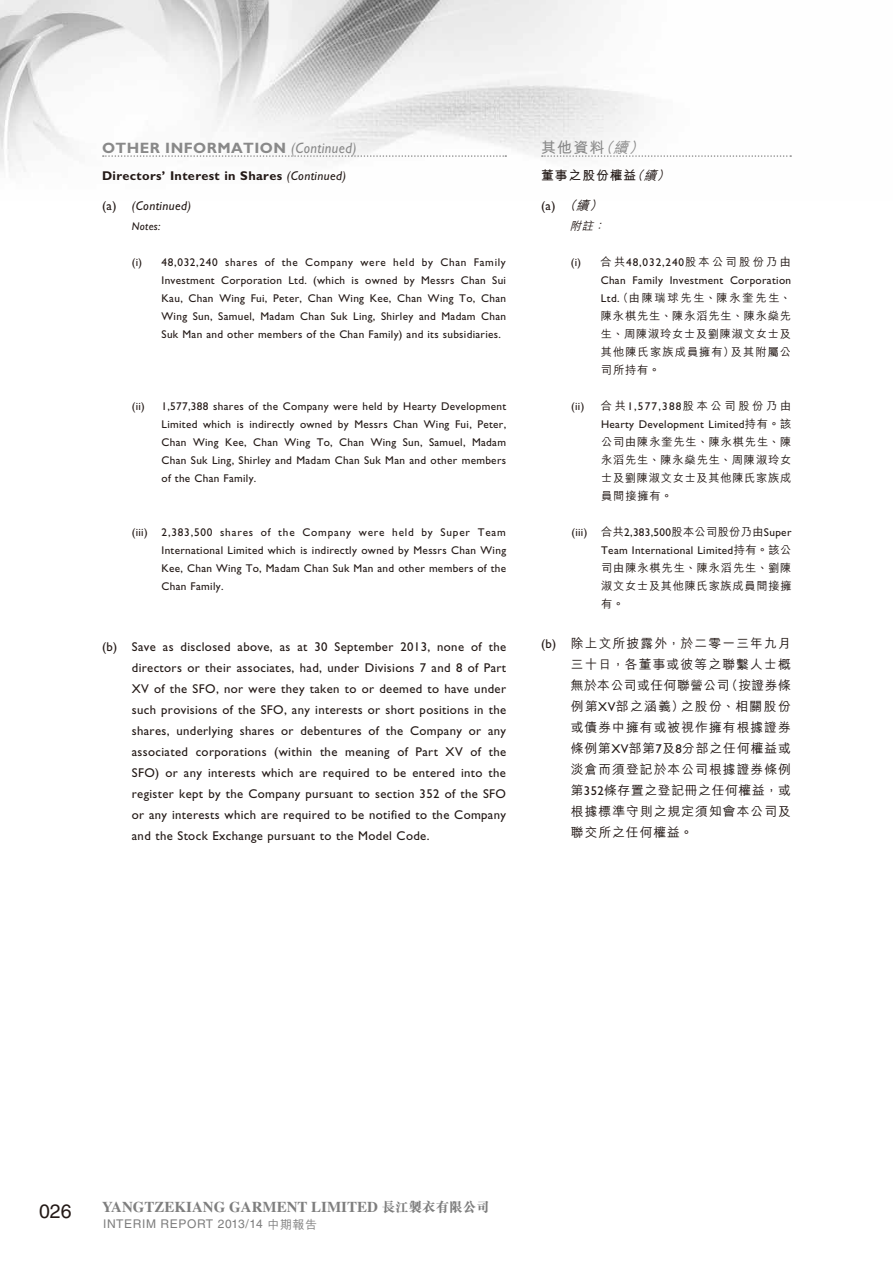
<style>
.page{position:relative;width:893px;height:1263px;background:#fff}
.page>*{position:absolute;margin:0;border:0;box-sizing:border-box;transform-origin:0 0}
.t1{font:19.5px "Helvetica LT Std";color:#231916}
.t2{font:700 15px "Times LT Std";color:#7e7e7e}
.t3{font:700 15px "Gill Sans Std";letter-spacing:.03em;color:#898989}
.t4{font:700 15px "M Hei HK";color:#898989}
.t5{font:12.75px/21px "Gill Sans Std";letter-spacing:.03em;color:#231916;text-align:justify}
.t6{font:500 12.75px/21px "M Hei HK";letter-spacing:.085em;color:#231916;text-align:justify}
.t7{font:700 12.75px "Gill Sans Std";letter-spacing:.03em;color:#231916}
.t8{font:italic 12.75px "Gill Sans Std";letter-spacing:.03em;color:#231916}
.t9{font:700 12.75px "M Hei HK";letter-spacing:.08em;color:#231916}
.t10{font:12px "Helvetica LT Std";letter-spacing:.05em;color:#7e7e7e}
.t11{font:11.25px/18px "Gill Sans Std";letter-spacing:.03em;color:#231916;text-align:justify}
.t12{font:500 11.25px/18px "M Hei HK";letter-spacing:.075em;color:#231916;text-align:justify}
.t13{font:italic 11.25px "Gill Sans Std";letter-spacing:.03em;color:#231916}
.t14{font:italic 500 11.25px "M Hei HK";color:#231916}
.s1{font-weight:400;font-style:italic}
.s2{font-style:normal}
.s3{font-weight:500;font-style:italic}
.s4{font-family:"M Hei HK";font-weight:500;font-style:italic}
.s5{font-family:"M Hei HK";font-weight:500}
.s6{font-family:"Gill Sans Std";font-weight:400}
.s7{font-family:"M Sung HK";font-weight:800;font-size:13.5px}
</style>
<div class="page">
<img style="left:0;top:0;width:792px;height:172px">
<svg style="left:103px;top:155px;width:403px;height:2px"></svg>
<svg style="left:542px;top:155px;width:249px;height:2px"></svg>
<h2 class="t3" style="left:102px;top:139px;width:256px">OTHER INFORMATION <span class="s1">(Continued)</span></h2>
<p class="t7" style="left:102px;top:169px;width:245px">Directors’ Interest in Shares <span class="s1">(Continued)</span></p>
<p class="t8" style="left:102px;top:198px;width:91px"><span class="s2">(a)</span> (Continued)</p>
<p class="t13" style="left:132px;top:219px;width:30px">Notes:</p>
<p class="t11" style="left:162px;top:253px;width:346px;text-indent:-30px">(i) 48,032,240 shares of the Company were held by Chan Family Investment Corporation Ltd. (which is owned by Messrs Chan Sui Kau, Chan Wing Fui, Peter, Chan Wing Kee, Chan Wing To, Chan Wing Sun, Samuel, Madam Chan Suk Ling, Shirley and Madam Chan Suk Man and other members of the Chan Family) and its subsidiaries.</p>
<p class="t11" style="left:162px;top:397px;width:346px;text-indent:-30px">(ii) 1,577,388 shares of the Company were held by Hearty Development Limited which is indirectly owned by Messrs Chan Wing Fui, Peter, Chan Wing Kee, Chan Wing To, Chan Wing Sun, Samuel, Madam Chan Suk Ling, Shirley and Madam Chan Suk Man and other members of the Chan Family.</p>
<p class="t11" style="left:162px;top:523px;width:346px;text-indent:-30px">(iii) 2,383,500 shares of the Company were held by Super Team International Limited which is indirectly owned by Messrs Chan Wing Kee, Chan Wing To, Madam Chan Suk Man and other members of the Chan Family.</p>
<p class="t5" style="left:132px;top:636px;width:376px;text-indent:-30px">(b) Save as disclosed above, as at 30 September 2013, none of the directors or their associates, had, under Divisions 7 and 8 of Part XV of the SFO, nor were they taken to or deemed to have under such provisions of the SFO, any interests or short positions in the shares, underlying shares or debentures of the Company or any associated corporations (within the meaning of Part XV of the SFO) or any interests which are required to be entered into the register kept by the Company pursuant to section 352 of the SFO or any interests which are required to be notified to the Company and the Stock Exchange pursuant to the Model Code.</p>
<h2 class="t4" style="left:541px;top:137px;width:109px">其他資料<span class="s3">（續）</span></h2>
<p class="t9" style="left:541px;top:167px;width:134px">董事之股份權益<span class="s3">（續）</span></p>
<p class="t5" style="left:541px;top:195px;width:67px">(a) <span class="s4">（續）</span></p>
<p class="t14" style="left:570px;top:217px;width:40px">附註：</p>
<p class="t11" style="left:571px;top:253px;width:222px;text-align:right">(i) <span class="s5">合共</span>48,032,240<span class="s5">股本公司股份乃由<br></span>Chan Family Investment Corporation</p>
<p class="t12" style="left:601px;top:288px;width:192px"><span class="s6">Ltd</span>（<span class="s6">.</span> 由陳瑞球先生、陳永奎先生、陳永棋先生、陳永滔先生、陳永燊先生、周陳淑玲女士及劉陳淑文女士及其他陳氏家族成員擁有）及其附屬公司所持有。</p>
<p class="t11" style="left:571px;top:397px;width:222px;text-align:right">(ii) <span class="s5">合共</span>1,577,388<span class="s5">股本公司股份乃由<br></span>Hearty Development Limited<span class="s5">持有。該</span></p>
<p class="t12" style="left:601px;top:432px;width:192px">公司由陳永奎先生、陳永棋先生、陳永滔先生、陳永燊先生、周陳淑玲女士及劉陳淑文女士及其他陳氏家族成員間接擁有。</p>
<p class="t11" style="left:571px;top:523px;width:222px;text-align:right">(iii) <span class="s5">合共</span>2,383,500<span class="s5">股本公司股份乃由</span>Super<br>Team International Limited<span class="s5">持有。該公</span></p>
<p class="t12" style="left:601px;top:558px;width:192px">司由陳永棋先生、陳永滔先生、劉陳淑文女士及其他陳氏家族成員間接擁有。</p>
<p class="t6" style="left:571px;top:632px;width:222px;text-indent:-30px"><span class="s6">(b)</span> 除上文所披露外，於二零一三年九月三十日，各董事或彼等之聯繫人士概無於本公司或任何聯營公司（按證券條例第<span class="s6">XV</span>部之涵義）之股份、相關股份或債券中擁有或被視作擁有根據證券條例第<span class="s6">XV</span>部第<span class="s6">7</span>及<span class="s6">8</span>分部之任何權益或淡倉而須登記於本公司根據證券條例第<span class="s6">352</span>條存置之登記冊之任何權益，或根據標準守則之規定須知會本公司及聯交所之任何權益。</p>
<h1 class="t1" style="left:39px;top:1199px;width:34px">026</h1>
<h2 class="t2" style="left:102px;top:1197px;width:389px">YANGTZEKIANG GARMENT LIMITED <span class="s7">長江製衣有限公司</span></h2>
<p class="t10" style="left:103px;top:1217px;width:216px">INTERIM REPORT 2013/14 <span class="s5">中期報告</span></p>
</div>
